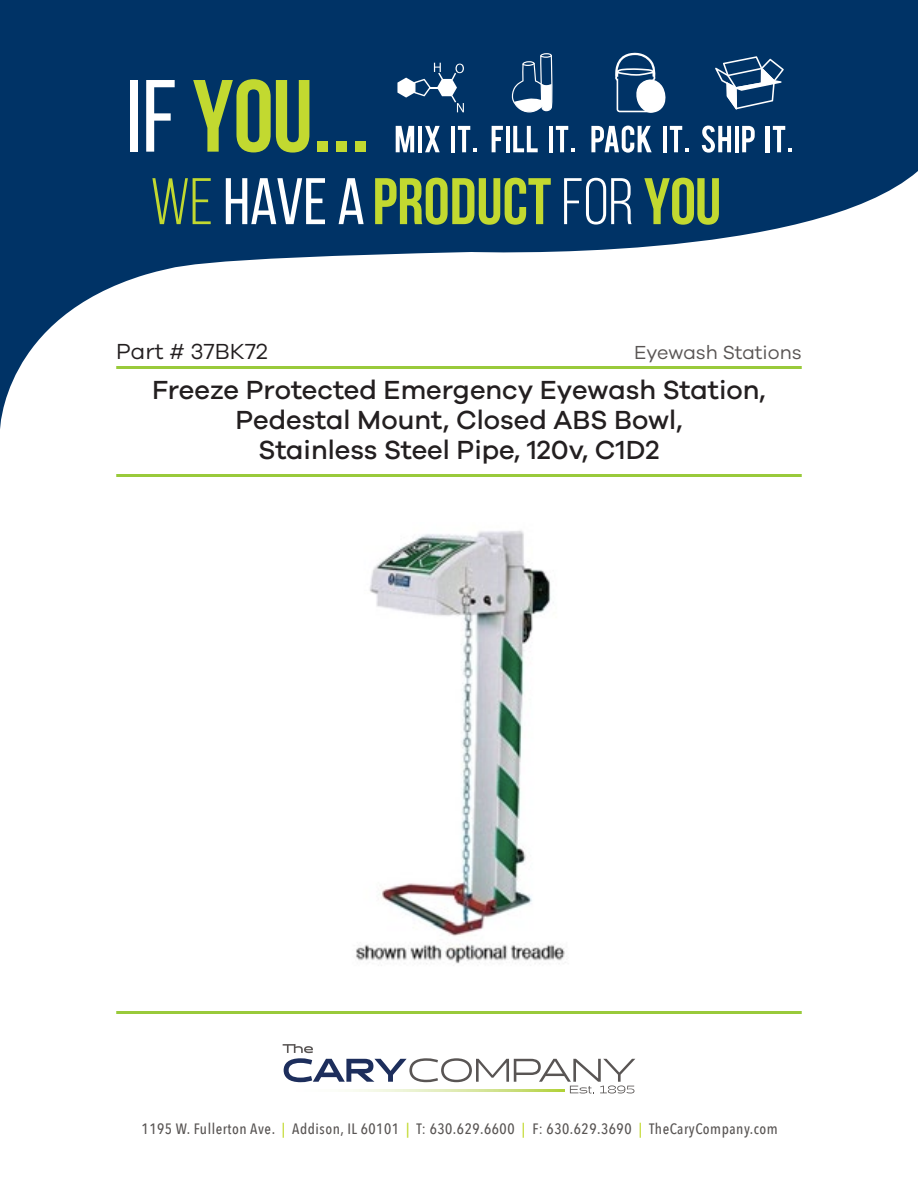
<style>
.page{position:relative;width:918px;height:1188px;background:#fff}
.page>*{position:absolute;margin:0;border:0;box-sizing:border-box;transform-origin:0 0}
.t1{font:500 27px/30px "Galano Grotesque";color:#231f20;text-align:center}
.t2{font:22.5px "Galano Grotesque";color:#231f20}
.t3{font:19.5px "Galano Grotesque";color:#595554}
.t4{font:500 15px "Avenir Next Condensed";letter-spacing:.035em;color:#595554}
.s1{color:#c2d930}
</style>
<div class="page">
<svg style="left:0;top:0;width:918px;height:429px;fill:#036"></svg>
<div style="left:130px;top:80px;width:8px;height:72px;background:#fff"></div>
<svg style="left:146px;top:80px;width:29px;height:72px"></svg>
<svg style="left:193px;top:79px;width:116px;height:74px;background:#648949"></svg>
<div style="left:317px;top:141px;width:11px;height:11px;background:#c2d930"></div>
<div style="left:336px;top:141px;width:11px;height:11px;background:#c2d930"></div>
<div style="left:355px;top:141px;width:11px;height:11px;background:#c2d930"></div>
<svg style="left:152px;top:178px;width:59px;height:46px;background:#356056"></svg>
<svg style="left:226px;top:178px;width:99px;height:46px"></svg>
<svg style="left:339px;top:178px;width:25px;height:46px"></svg>
<svg style="left:375px;top:178px;width:176px;height:47px;background:#688b48"></svg>
<svg style="left:564px;top:178px;width:68px;height:47px"></svg>
<svg style="left:644px;top:178px;width:75px;height:47px;background:#668a49"></svg>
<svg style="left:614px;top:52px;width:52px;height:61px"></svg>
<svg style="left:397px;top:63px;width:67px;height:49px"></svg>
<svg style="left:715px;top:56px;width:69px;height:53px"></svg>
<svg style="left:511px;top:53px;width:42px;height:60px"></svg>
<svg style="left:396px;top:126px;width:18px;height:26px"></svg>
<hr style="left:418px;top:126px;width:4px;height:26px;background:#fff">
<svg style="left:425px;top:126px;width:15px;height:26px"></svg>
<hr style="left:451px;top:126px;width:4px;height:26px;background:#fff">
<svg style="left:458px;top:126px;width:19px;height:26px"></svg>
<svg style="left:492px;top:126px;width:11px;height:26px"></svg>
<hr style="left:506px;top:126px;width:4px;height:26px;background:#fff">
<svg style="left:513px;top:126px;width:25px;height:26px"></svg>
<hr style="left:549px;top:126px;width:4px;height:26px;background:#fff">
<svg style="left:556px;top:126px;width:19px;height:26px"></svg>
<svg style="left:591px;top:126px;width:61px;height:27px"></svg>
<hr style="left:663px;top:126px;width:4px;height:26px;background:#fff">
<svg style="left:670px;top:126px;width:19px;height:26px"></svg>
<svg style="left:702px;top:126px;width:29px;height:27px"></svg>
<hr style="left:735px;top:126px;width:4px;height:26px;background:#fff">
<svg style="left:742px;top:126px;width:13px;height:26px"></svg>
<hr style="left:766px;top:126px;width:4px;height:26px;background:#fff">
<svg style="left:773px;top:126px;width:19px;height:26px"></svg>
<hr style="left:116px;top:366px;width:686px;height:3px;background:#99ca3b">
<hr style="left:116px;top:474px;width:686px;height:3px;background:#99ca3b">
<hr style="left:116px;top:1011px;width:686px;height:3px;background:#99ca3b">
<svg style="left:283px;top:1044px;width:352px;height:50px"></svg>
<img style="left:284px;top:1089px;width:281px;height:2px">
<img style="left:356px;top:530px;width:210px;height:434px">
<p class="t2" style="left:116px;top:337px;width:153px">Part # 37BK72</p>
<p class="t3" style="left:634px;top:340px;width:169px">Eyewash Stations</p>
<p class="t1" style="left:152px;top:374px;width:615px">Freeze Protected Emergency Eyewash Station,<br>Pedestal Mount, Closed ABS Bowl,<br>Stainless Steel Pipe, 120v, C1D2</p>
<p class="t4" style="left:142px;top:1120px;width:638px">1195 W. Fullerton Ave. <span class="s1">|</span> Addison, IL 60101 <span class="s1">|</span> T: 630.629.6600 <span class="s1">|</span> F: 630.629.3690 <span class="s1">|</span> TheCaryCompany.com</p>
</div>
